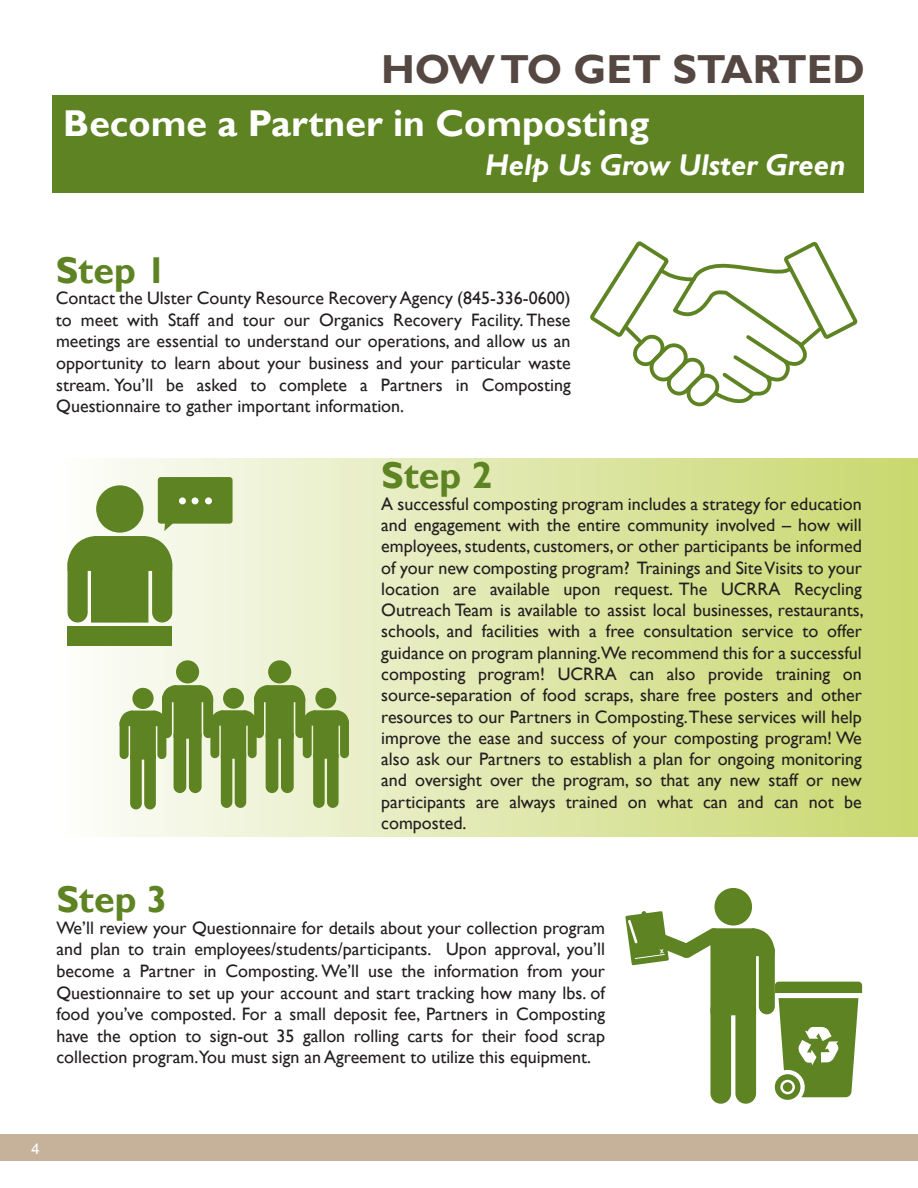
<style>
.page{position:relative;width:918px;height:1188px;background:#fff}
.page>*{position:absolute;margin:0;border:0;box-sizing:border-box;transform-origin:0 0}
.t1{font:700 40.5px "Gill Sans";color:#554741}
.t2{font:700 37.35px "Gill Sans";color:#fff}
.t3{font:700 37.35px "Gill Sans";color:#5e8323}
.t4{font:italic 700 30px "Gill Sans";color:#fff}
.t5{font:18px/21.3px "Gill Sans";color:#231f20;text-align:justify}
.t6{font:15px "Arial";color:#fff}
</style>
<div class="page">
<div style="left:56px;top:458px;width:862px;height:379px;background:linear-gradient(to right,#fbfcfa,#c8d86d)"></div>
<div style="left:0;top:1134px;width:918px;height:27px;background:#c6b29a"></div>
<div style="left:53px;top:95px;width:811px;height:98px;background:#5e8323"></div>
<div style="left:68px;top:626px;width:104px;height:20px;background:#5e8323"></div>
<svg style="left:68px;top:477px;width:165px;height:146px;background:#a2b77c"></svg>
<div style="left:205px;top:497px;width:7px;height:7px;background:#fff;border-radius:50%"></div>
<div style="left:192px;top:497px;width:7px;height:7px;background:#fff;border-radius:50%"></div>
<div style="left:179px;top:497px;width:7px;height:7px;background:#fff;border-radius:50%"></div>
<div style="left:132px;top:688px;width:22px;height:21px;background:#5e8323;border-radius:50%"></div>
<div style="left:130px;top:711px;width:26px;height:49px;background:#5e8323"></div>
<div style="left:130px;top:751px;width:12px;height:58px;background:#5e8323;border-radius:6px"></div>
<div style="left:144px;top:751px;width:12px;height:58px;background:#5e8323;border-radius:6px"></div>
<div style="left:120px;top:719px;width:9px;height:40px;background:#5e8323;border-radius:5px"></div>
<svg style="left:120px;top:710px;width:12px;height:16px"></svg>
<div style="left:157px;top:719px;width:9px;height:40px;background:#5e8323;border-radius:5px"></div>
<svg style="left:154px;top:710px;width:8px;height:16px"></svg>
<div style="left:268px;top:660px;width:23px;height:23px;background:#5e8323;border-radius:50%"></div>
<div style="left:266px;top:685px;width:28px;height:54px;background:#5e8323;border-radius:2px"></div>
<div style="left:281px;top:729px;width:13px;height:64px;background:#5e8323;border-radius:6px"></div>
<div style="left:266px;top:729px;width:12px;height:64px;background:#5e8323;border-radius:6px"></div>
<div style="left:295px;top:694px;width:10px;height:44px;background:#5e8323;border-radius:5px"></div>
<svg style="left:293px;top:685px;width:12px;height:17px"></svg>
<div style="left:254px;top:694px;width:10px;height:44px;background:#5e8323;border-radius:5px"></div>
<svg style="left:254px;top:685px;width:13px;height:17px"></svg>
<div style="left:315px;top:688px;width:21px;height:21px;background:#5e8323;border-radius:50%"></div>
<div style="left:313px;top:710px;width:26px;height:49px;background:#5e8323"></div>
<div style="left:327px;top:750px;width:12px;height:58px;background:#5e8323;border-radius:6px"></div>
<div style="left:313px;top:750px;width:12px;height:58px;background:#5e8323;border-radius:6px"></div>
<div style="left:340px;top:718px;width:9px;height:40px;background:#5e8323;border-radius:4px"></div>
<svg style="left:336px;top:710px;width:13px;height:16px"></svg>
<div style="left:303px;top:718px;width:9px;height:40px;background:#5e8323;border-radius:4px"></div>
<svg style="left:305px;top:710px;width:10px;height:16px"></svg>
<div style="left:176px;top:660px;width:23px;height:23px;background:#5e8323;border-radius:50%"></div>
<div style="left:174px;top:685px;width:28px;height:54px;background:#5e8323;border-radius:2px"></div>
<div style="left:189px;top:729px;width:13px;height:64px;background:#5e8323;border-radius:6px"></div>
<div style="left:174px;top:729px;width:12px;height:64px;background:#5e8323;border-radius:6px"></div>
<div style="left:203px;top:694px;width:10px;height:44px;background:#5e8323;border-radius:5px"></div>
<svg style="left:200px;top:685px;width:13px;height:17px"></svg>
<div style="left:162px;top:694px;width:10px;height:44px;background:#5e8323;border-radius:5px"></div>
<svg style="left:162px;top:685px;width:13px;height:17px"></svg>
<div style="left:223px;top:688px;width:21px;height:21px;background:#5e8323;border-radius:50%"></div>
<div style="left:221px;top:710px;width:25px;height:49px;background:#5e8323"></div>
<div style="left:235px;top:750px;width:11px;height:58px;background:#5e8323;border-radius:6px"></div>
<div style="left:221px;top:750px;width:11px;height:58px;background:#5e8323;border-radius:6px"></div>
<div style="left:248px;top:718px;width:9px;height:40px;background:#5e8323;border-radius:4px"></div>
<svg style="left:244px;top:710px;width:11px;height:16px"></svg>
<div style="left:210px;top:718px;width:9px;height:40px;background:#5e8323;border-radius:4px"></div>
<svg style="left:213px;top:710px;width:10px;height:16px"></svg>
<svg style="left:590px;top:241px;width:268px;height:166px"></svg>
<svg style="left:775px;top:982px;width:87px;height:118px"></svg>
<div style="left:783px;top:1082px;width:9px;height:10px;background:#5e8323;border-radius:50%"></div>
<div style="left:714px;top:888px;width:38px;height:38px;background:#5e8323;border-radius:50%"></div>
<div style="left:710px;top:928px;width:46px;height:87px;background:#5e8323;border-radius:3px"></div>
<div style="left:735px;top:999px;width:21px;height:105px;background:#5e8323;border-radius:10px"></div>
<div style="left:710px;top:999px;width:21px;height:105px;background:#5e8323;border-radius:10px"></div>
<div style="left:759px;top:943px;width:16px;height:71px;background:#5e8323;border-radius:8px"></div>
<svg style="left:752px;top:928px;width:23px;height:28px"></svg>
<svg style="left:625px;top:910px;width:97px;height:57px"></svg>
<h1 class="t1" style="left:381px;top:45px;width:486px">HOW TO GET STARTED</h1>
<h2 class="t2" style="left:63px;top:101px;width:588px">Become a Partner in Composting</h2>
<h3 class="t4" style="left:485px;top:147px;width:362px">Help Us Grow Ulster Green</h3>
<h2 class="t3" style="left:56px;top:247px;width:113px">Step 1</h2>
<p class="t5" style="left:56px;top:288px;width:517px">Contact the Ulster County Resource Recovery Agency (845-336-0600) to meet with Staff and tour our Organics Recovery Facility. These meetings are essential to understand our operations, and allow us an opportunity to learn about your business and your particular waste stream. You’ll be asked to complete a Partners in Composting Questionnaire to gather important information.</p>
<h2 class="t3" style="left:381px;top:453px;width:113px">Step 2</h2>
<p class="t5" style="left:381px;top:493px;width:484px">A successful composting program includes a strategy for education and engagement with the entire community involved – how will employees, students, customers, or other participants be informed of your new composting program? Trainings and Site Visits to your location are available upon request. The UCRRA Recycling Outreach Team is available to assist local businesses, restaurants, schools, and facilities with a free consultation service to offer guidance on program planning.We recommend this for a successful composting program! UCRRA can also provide training on source-separation of food scraps, share free posters and other resources to our Partners in Composting.These services will help improve the ease and success of your composting program! We also ask our Partners to establish a plan for ongoing monitoring and oversight over the program, so that any new staff or new participants are always trained on what can and can not be composted.</p>
<h2 class="t3" style="left:56px;top:877px;width:113px">Step 3</h2>
<p class="t5" style="left:56px;top:917px;width:550px">We’ll review your Questionnaire for details about your collection program and plan to train employees/students/participants. Upon approval, you’ll become a Partner in Composting. We’ll use the information from your Questionnaire to set up your account and start tracking how many lbs. of food you’ve composted. For a small deposit fee, Partners in Composting have the option to sign-out 35 gallon rolling carts for their food scrap collection program.You must sign an Agreement to utilize this equipment.</p>
<p class="t6" style="left:31px;top:1139px;width:10px">4</p>
</div>
